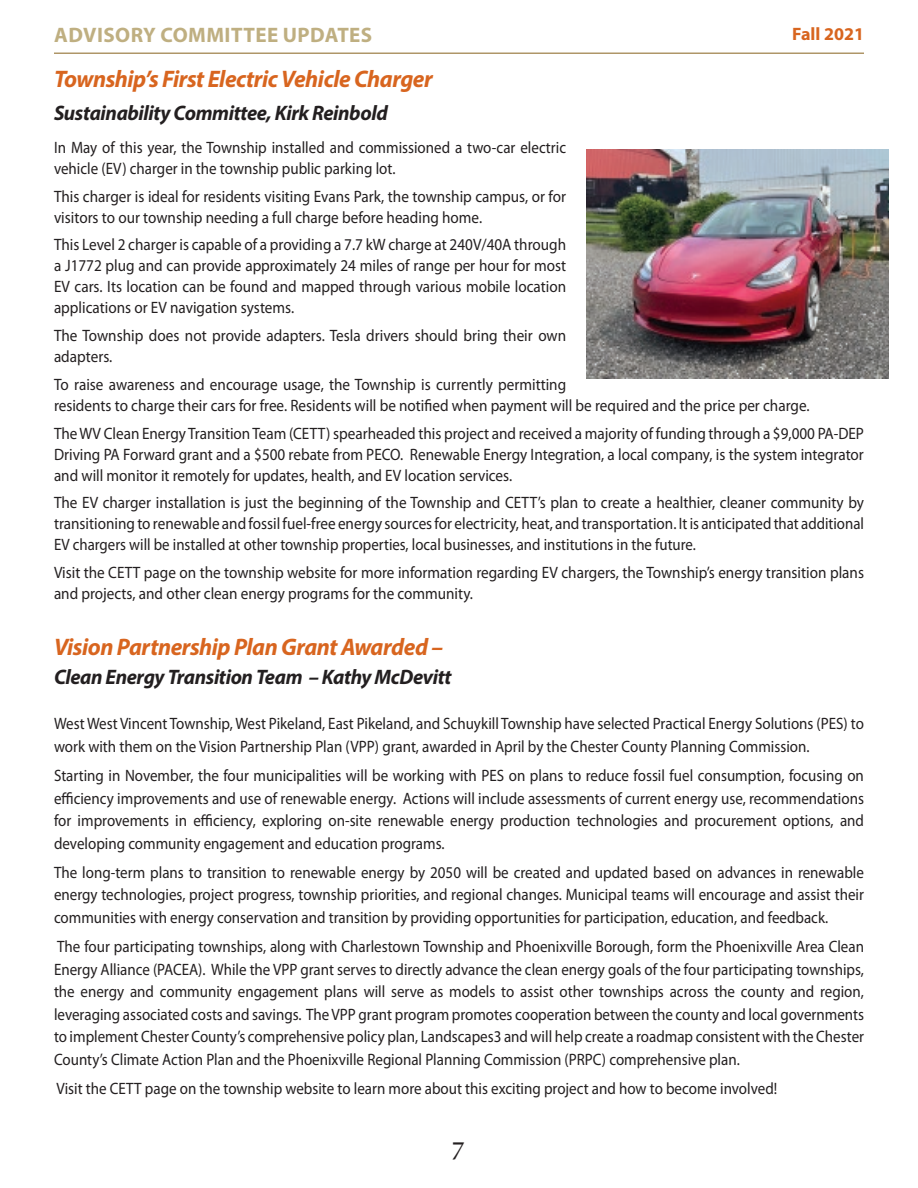
<style>
.page{position:relative;width:918px;height:1188px;background:#fff}
.page>*{position:absolute;margin:0;border:0;box-sizing:border-box;transform-origin:0 0}
.t1{font:28.5px "Minion Pro";color:#231f20}
.t2{font:italic 700 24px "Myriad Pro";letter-spacing:-.02em;color:#d8651f}
.t3{font:italic 700 21px "Myriad Pro";letter-spacing:-.02em;color:#231f20}
.t4{font:700 21px "Myriad Pro";letter-spacing:.02em;color:#bfaf81}
.t5{font:700 18px "Myriad Pro";color:#d8651f}
.t6{font:16.5px/22.5px "Myriad Pro";color:#231f20;text-align:justify;scale:.91 1}
.t7{font:16.5px/21px "Myriad Pro";color:#231f20;scale:.92 1}
</style>
<div class="page">
<img style="left:586px;top:149px;width:302px;height:230px">
<hr style="left:54px;top:52px;width:810px;height:2px;background:#af9668">
<p class="t4" style="left:54px;top:21px;width:320px">ADVISORY COMMITTEE UPDATES</p>
<p class="t5" style="left:792px;top:22px;width:73px">Fall 2021</p>
<p class="t2" style="left:54px;top:64px;width:380px">Township’s First Electric Vehicle Charger</p>
<p class="t3" style="left:54px;top:100px;width:335px">Sustainability Committee, Kirk Reinbold</p>
<p class="t6" style="left:54px;top:136px;width:564px;line-height:21px">In May of this year, the Township installed and commissioned a two-car electric vehicle (EV) charger in the township public parking lot.</p>
<p class="t7" style="left:54px;top:185px;width:558px">This charger is ideal for residents visiting Evans Park, the township campus, or for visitors to our township needing a full charge before heading home.</p>
<p class="t7" style="left:54px;top:234px;width:558px;text-align:justify">This Level 2 charger is capable of a providing a 7.7 kW charge at 240V/40A through a J1772 plug and can provide approximately 24 miles of range per hour for most EV cars. Its location can be found and mapped through various mobile location applications or EV navigation systems.</p>
<p class="t7" style="left:54px;top:325px;width:558px">The Township does not provide adapters. Tesla drivers should bring their own adapters.</p>
<p class="t7" style="left:54px;top:373px;width:823px">To raise awareness and encourage usage, the Township is currently permitting<br>residents to charge their cars for free. Residents will be notified when payment will be required and the price per charge.</p>
<p class="t7" style="left:54px;top:422px;width:882px;text-align:justify">The WV Clean Energy Transition Team (CETT) spearheaded this project and received a majority of funding through a $9,000 PA-DEP Driving PA Forward grant and a $500 rebate from PECO. Renewable Energy Integration, a local company, is the system integrator and will monitor it remotely for updates, health, and EV location services.</p>
<p class="t7" style="left:54px;top:492px;width:882px;text-align:justify">The EV charger installation is just the beginning of the Township and CETT’s plan to create a healthier, cleaner community by transitioning to renewable and fossil fuel-free energy sources for electricity, heat, and transportation. It is anticipated that additional EV chargers will be installed at other township properties, local businesses, and institutions in the future.</p>
<p class="t7" style="left:54px;top:562px;width:882px">Visit the CETT page on the township website for more information regarding EV chargers, the Township’s energy transition plans and projects, and other clean energy programs for the community.</p>
<p class="t2" style="left:54px;top:631px;width:391px">Vision Partnership Plan Grant Awarded –</p>
<p class="t3" style="left:54px;top:663px;width:399px">Clean Energy Transition Team – Kathy McDevitt</p>
<p class="t6" style="left:54px;top:712px;width:892px">West West Vincent Township, West Pikeland, East Pikeland, and Schuykill Township have selected Practical Energy Solutions (PES) to work with them on the Vision Partnership Plan (VPP) grant, awarded in April by the Chester County Planning Commission.</p>
<p class="t6" style="left:54px;top:764px;width:892px">Starting in November, the four municipalities will be working with PES on plans to reduce fossil fuel consumption, focusing on efficiency improvements and use of renewable energy. Actions will include assessments of current energy use, recommendations for improvements in efficiency, exploring on-site renewable energy production technologies and procurement options, and developing community engagement and education programs.</p>
<p class="t6" style="left:54px;top:861px;width:892px">The long-term plans to transition to renewable energy by 2050 will be created and updated based on advances in renewable energy technologies, project progress, township priorities, and regional changes. Municipal teams will encourage and assist their communities with energy conservation and transition by providing opportunities for participation, education, and feedback.</p>
<p class="t6" style="left:54px;top:935px;width:892px">The four participating townships, along with Charlestown Township and Phoenixville Borough, form the Phoenixville Area Clean Energy Alliance (PACEA). While the VPP grant serves to directly advance the clean energy goals of the four participating townships, the energy and community engagement plans will serve as models to assist other townships across the county and region, leveraging associated costs and savings. The VPP grant program promotes cooperation between the county and local governments to implement Chester County’s comprehensive policy plan, Landscapes3 and will help create a roadmap consistent with the Chester County’s Climate Action Plan and the Phoenixville Regional Planning Commission (PRPC) comprehensive plan.</p>
<p class="t6" style="left:57px;top:1077px;width:793px">Visit the CETT page on the township website to learn more about this exciting project and how to become involved!</p>
<p class="t1" style="left:452px;top:1127px;width:15px">7</p>
</div>
